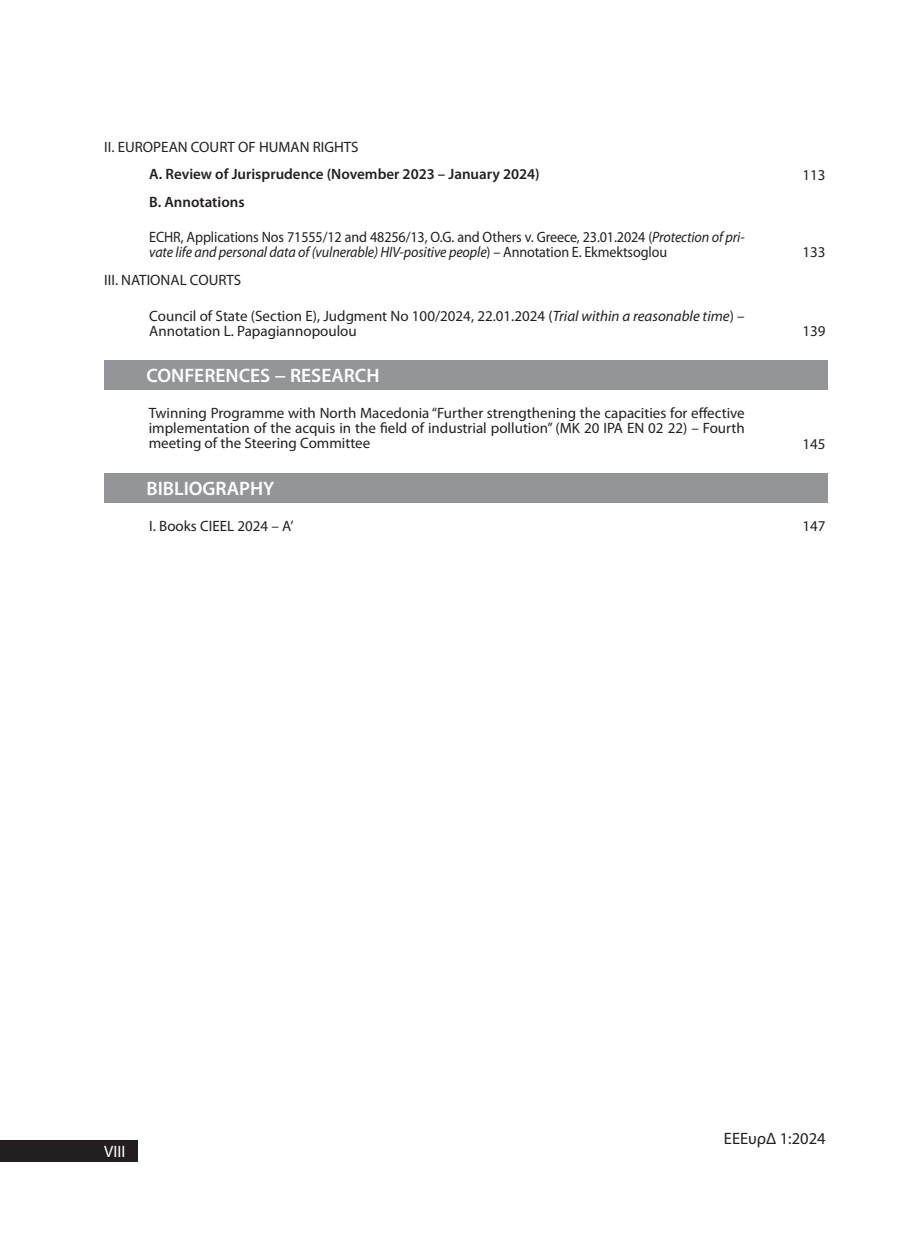
<style>
.page{position:relative;width:915px;height:1255px;background:#fff}
.page>*{position:absolute;margin:0;border:0;box-sizing:border-box;transform-origin:0 0}
.ΤΙΤΛΟΙ_ΠΕΡΙΕΧΟΜΕΝΑ{font:600 19.5px "Myriad Pro";color:#fff}
.t1{font:16.5px "Myriad Pro";color:#231f20}
.t2{font:16.5px "Myriad Pro";color:#fff}
.ΚΕΙΜΕΝΟ_ΝΟΜ_ΠΕΡ{font:15px/15px "Myriad Pro";color:#231f20;text-align:justify}
.ΚΕΙΜΕΝΟ_ΝΟΜ_ΠΕΡ-2{font:15px/15px "Myriad Pro";color:#231f20;scale:.94 1}
.ΚΕΙΜΕΝΟ_ΝΟΜ_SEMIBOLD{font:600 15px "Myriad Pro";color:#231f20}
.s1{font-style:italic}
</style>
<div class="page">
<div style="left:0;top:1140px;width:138px;height:21px;background:#231f20"></div>
<div style="left:104px;top:360px;width:723px;height:30px;background:#939598"></div>
<div style="left:104px;top:473px;width:723px;height:30px;background:#939598"></div>
<p class="ΚΕΙΜΕΝΟ_ΝΟΜ_ΠΕΡ" style="left:104px;top:139px;width:256px">ΙΙ. EUROPEAN COURT OF HUMAN RIGHTS</p>
<p class="ΚΕΙΜΕΝΟ_ΝΟΜ_SEMIBOLD" style="left:149px;top:165px;width:392px">A. Review of Jurisprudence (November 2023 – January 2024)</p>
<p class="ΚΕΙΜΕΝΟ_ΝΟΜ_SEMIBOLD" style="left:149px;top:192px;width:97px">B. Annotations</p>
<p class="ΚΕΙΜΕΝΟ_ΝΟΜ_ΠΕΡ-2" style="left:149px;top:230px;width:634px">ECHR, Applications Nos 71555/12 and 48256/13, O.G. and Others v. Greece, 23.01.2024 (<span class="s1">Protection of pri&shy;vate life and personal data of (vulnerable) HIV-positive people</span>) – Annotation E. Ekmektsoglou</p>
<p class="ΚΕΙΜΕΝΟ_ΝΟΜ_ΠΕΡ" style="left:104px;top:272px;width:139px">ΙII. NATIONAL COURTS</p>
<p class="ΚΕΙΜΕΝΟ_ΝΟΜ_ΠΕΡ" style="left:149px;top:308px;width:596px">Council of State (Section E), Judgment No 100/2024, 22.01.2024 (<span class="s1">Trial within a reasonable time</span>) –<br>Annotation L. Papagiannopoulou</p>
<p class="ΤΙΤΛΟΙ_ΠΕΡΙΕΧΟΜΕΝΑ" style="left:146px;top:363px;width:234px">CONFERENCES − RESEARCH</p>
<p class="ΚΕΙΜΕΝΟ_ΝΟΜ_ΠΕΡ" style="left:149px;top:405px;width:597px">Twinning Programme with North Macedonia “Further strengthening the capacities for effective implementation of the acquis in the field of industrial pollution” (MK 20 IPA EN 02 22) – Fourth meeting of the Steering Committee</p>
<p class="ΤΙΤΛΟΙ_ΠΕΡΙΕΧΟΜΕΝΑ" style="left:146px;top:476px;width:129px">BIBLIOGRAPHY</p>
<p class="ΚΕΙΜΕΝΟ_ΝΟΜ_ΠΕΡ" style="left:149px;top:518px;width:146px">Ι. Books CIEEL 2024 – A’</p>
<p class="ΚΕΙΜΕΝΟ_ΝΟΜ_ΠΕΡ" style="left:802px;top:167px;width:25px">113</p>
<p class="ΚΕΙΜΕΝΟ_ΝΟΜ_ΠΕΡ" style="left:802px;top:244px;width:25px">133</p>
<p class="ΚΕΙΜΕΝΟ_ΝΟΜ_ΠΕΡ" style="left:802px;top:323px;width:25px">139</p>
<p class="ΚΕΙΜΕΝΟ_ΝΟΜ_ΠΕΡ" style="left:802px;top:436px;width:25px">145</p>
<p class="ΚΕΙΜΕΝΟ_ΝΟΜ_ΠΕΡ" style="left:802px;top:518px;width:25px">147</p>
<p class="t2" style="left:104px;top:1140px;width:23px">VIII</p>
<p class="t1" style="left:723px;top:1128px;width:103px">ΕΕΕυρΔ 1:2024</p>
</div>
